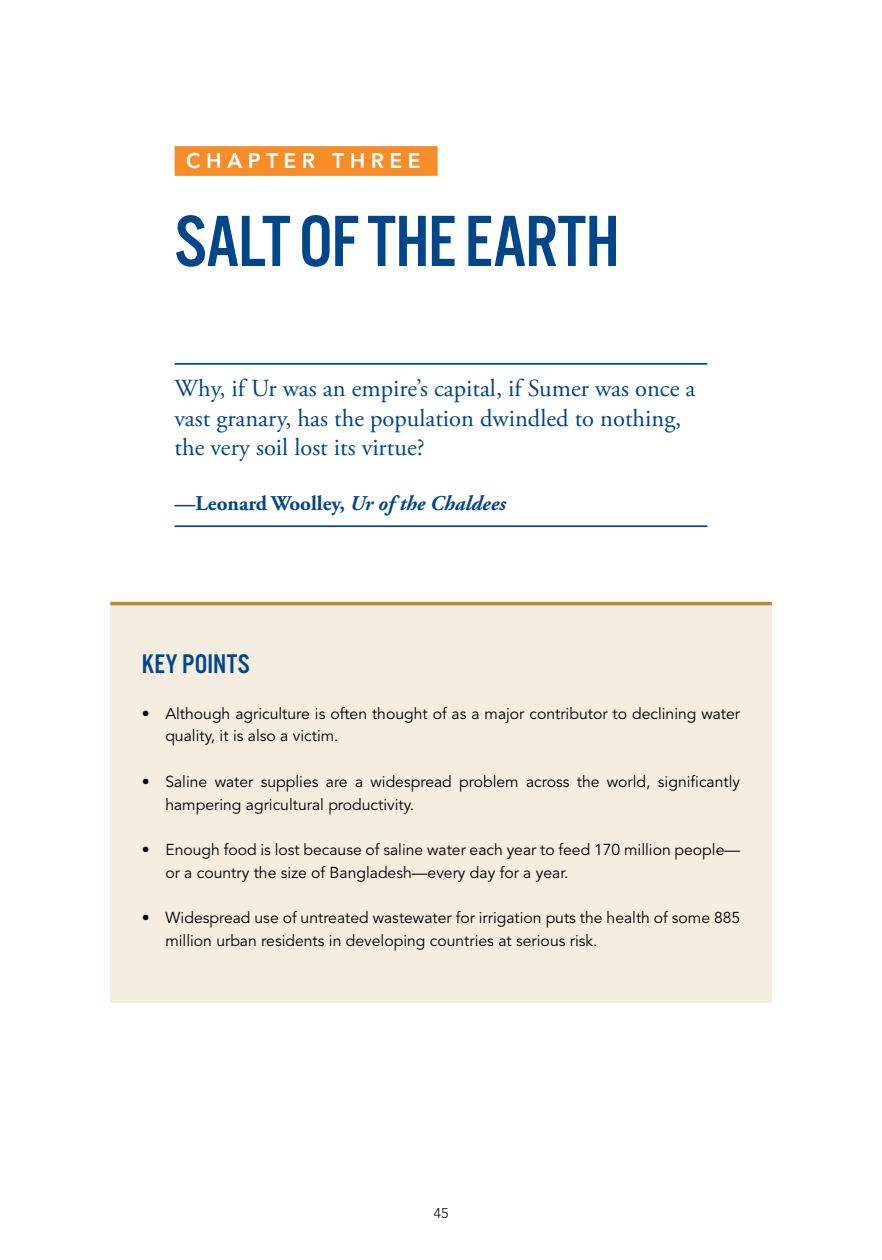
<style>
.page{position:relative;width:882px;height:1260px;background:#fff}
.page>*{position:absolute;margin:0;border:0;box-sizing:border-box;transform-origin:0 0}
.Ch_title{font:75.25px "Alternate Got No 3 D";letter-spacing:-.015em;color:#00468b}
.Box_title{font:28px "Alternate Got No 3 D";letter-spacing:.01em;color:#00468b}
.Quote{font:24.5px/29.4px "Adobe Garamond Pro";color:#00468b}
.quote_credit{font:700 21px "Adobe Garamond Pro";color:#00468b}
.Ch_Number{font:800 21px "Avenir LT Std";letter-spacing:.26em;color:#fff}
.t1{font:15.75px/22.8px "Avenir LT Std";color:#000}
.t2{font:300 14px "Avenir LT Std";color:#000}
.s1{font-style:italic}
</style>
<div class="page">
<div style="left:175px;top:146px;width:263px;height:30px;background:#f78d28"></div>
<hr style="left:175px;top:363px;width:532px;height:2px;background:#00468b">
<hr style="left:175px;top:525px;width:532px;height:2px;background:#00468b">
<div style="left:110px;top:605px;width:662px;height:398px;background:#f4ede0"></div>
<hr style="left:110px;top:602px;width:662px;height:3px;background:#b88b2d">
<p class="Ch_Number" style="left:186px;top:148px;width:236px">CHAPTER THREE</p>
<p class="Ch_title" style="left:175px;top:201px;width:447px">SALT OF THE EARTH</p>
<p class="Quote" style="left:175px;top:375px;width:522px">Why, if Ur was an empire’s capital, if Sumer was once a vast granary, has the population dwindled to nothing, the very soil lost its virtue?</p>
<p class="quote_credit" style="left:175px;top:491px;width:333px">—Leonard Woolley, <span class="s1">Ur of the Chaldees</span></p>
<p class="Box_title" style="left:142px;top:649px;width:109px">KEY POINTS</p>
<p class="t1" style="left:165px;top:702px;width:576px;text-indent:-24px">• Although agriculture is often thought of as a major contributor to declining water quality, it is also a victim.</p>
<p class="t1" style="left:165px;top:770px;width:576px;text-indent:-24px">• Saline water supplies are a widespread problem across the world, significantly hampering agricultural productivity.</p>
<p class="t1" style="left:165px;top:839px;width:576px;text-indent:-24px">• Enough food is lost because of saline water each year to feed 170 million people— or a country the size of Bangladesh—every day for a year.</p>
<p class="t1" style="left:165px;top:907px;width:576px;text-indent:-24px">• Widespread use of untreated wastewater for irrigation puts the health of some 885 million urban residents in developing countries at serious risk.</p>
<p class="t2" style="left:434px;top:1205px;width:16px">45</p>
</div>
